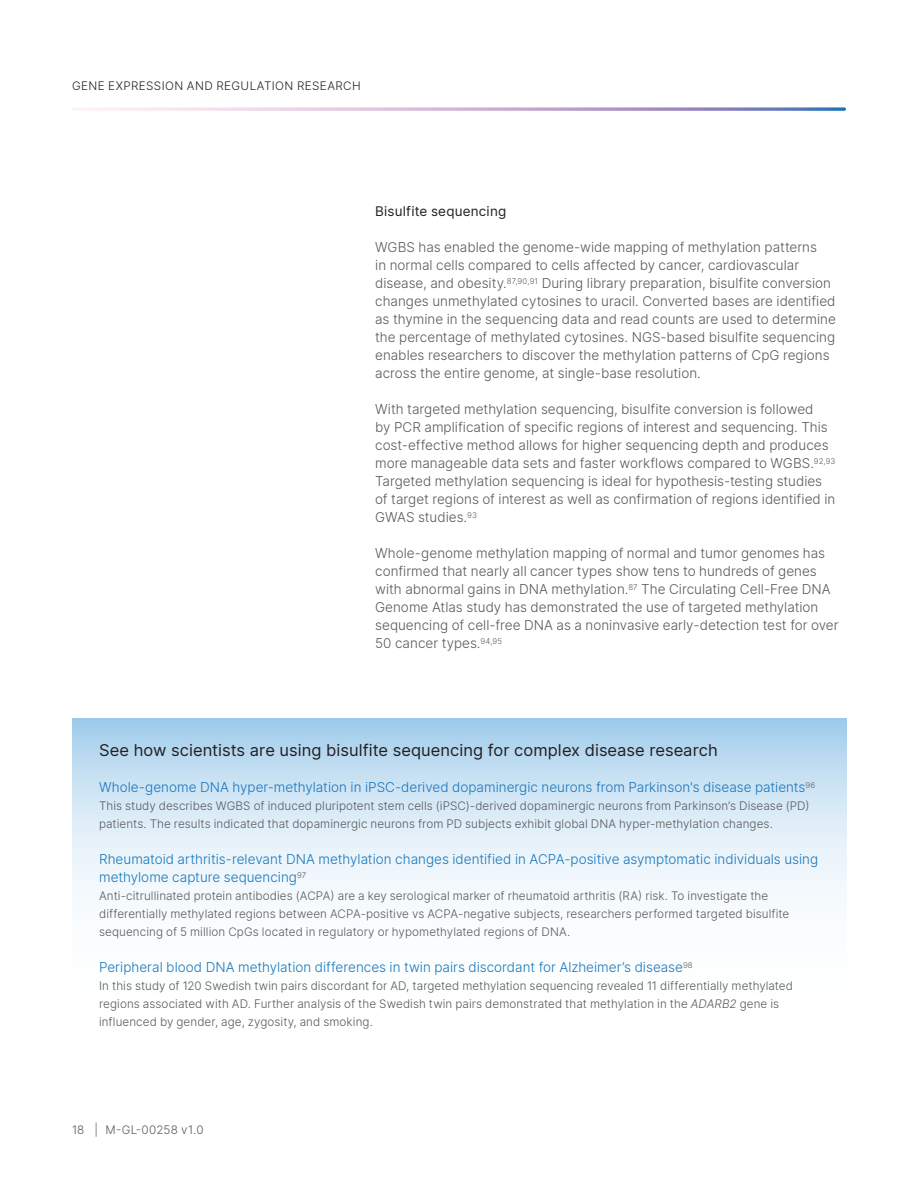
<style>
.page{position:relative;width:918px;height:1188px;background:#fff}
.page>*{position:absolute;margin:0;border:0;box-sizing:border-box;transform-origin:0 0}
.C-Head{font:16.5px "Inter";color:#231f20}
.Body_Copy{font:300 13.5px/18px "Inter";color:#57585a}
.Body_Copy-2{font:300 13.5px/18px "Inter";color:#1576bd}
.C-Head-2{font:13.5px "Inter";letter-spacing:.015em;color:#231f20}
.Body_Copy-3{font:300 11.7px/18px "Inter";letter-spacing:.005em;color:#57585a}
.t1{font:300 11.7px "Inter";letter-spacing:.04em;color:#231f20}
.s1{font-style:italic}
</style>
<div class="page">
<svg style="left:72px;top:107px;width:774px;height:4px;background:#cabfdc"></svg>
<svg style="left:72px;top:718px;width:774px;height:178px;background:#d2e6f5"></svg>
<p class="t1" style="left:72px;top:77px;width:290px">GENE EXPRESSION AND REGULATION RESEARCH</p>
<p class="C-Head-2" style="left:375px;top:201px;width:133px">Bisulfite sequencing</p>
<p class="Body_Copy" style="left:375px;top:238px;width:462px">WGBS has enabled the genome-wide mapping of methylation patterns<br>in normal cells compared to cells affected by cancer, cardiovascular disease, and obesity.<sup>87,90,91</sup> During library preparation, bisulfite conversion changes unmethylated cytosines to uracil. Converted bases are identified as thymine in the sequencing data and read counts are used to determine the percentage of methylated cytosines. NGS-based bisulfite sequencing enables researchers to discover the methylation patterns of CpG regions across the entire genome, at single-base resolution.</p>
<p class="Body_Copy" style="left:375px;top:400px;width:462px">With targeted methylation sequencing, bisulfite conversion is followed<br>by PCR amplification of specific regions of interest and sequencing. This cost-effective method allows for higher sequencing depth and produces more manageable data sets and faster workflows compared to WGBS.<sup>92,93<br></sup>Targeted methylation sequencing is ideal for hypothesis-testing studies of target regions of interest as well as confirmation of regions identified in GWAS studies.<sup>93</sup></p>
<p class="Body_Copy" style="left:375px;top:544px;width:465px">Whole-genome methylation mapping of normal and tumor genomes has confirmed that nearly all cancer types show tens to hundreds of genes with abnormal gains in DNA methylation.<sup>87</sup> The Circulating Cell-Free DNA Genome Atlas study has demonstrated the use of targeted methylation sequencing of cell-free DNA as a noninvasive early-detection test for over 50 cancer types.<sup>94,95</sup></p>
<p class="C-Head" style="left:99px;top:738px;width:620px">See how scientists are using bisulfite sequencing for complex disease research</p>
<p class="Body_Copy-2" style="left:99px;top:778px;width:718px">Whole-genome DNA hyper-methylation in iPSC-derived dopaminergic neurons from Parkinson's disease patients<sup>96</sup></p>
<p class="Body_Copy-3" style="left:99px;top:797px;width:712px">This study describes WGBS of induced pluripotent stem cells (iPSC)-derived dopaminergic neurons from Parkinson’s Disease (PD) patients. The results indicated that dopaminergic neurons from PD subjects exhibit global DNA hyper-methylation changes.</p>
<p class="Body_Copy-2" style="left:99px;top:850px;width:721px">Rheumatoid arthritis-relevant DNA methylation changes identified in ACPA-positive asymptomatic individuals using methylome capture sequencing<sup>97</sup></p>
<p class="Body_Copy-3" style="left:99px;top:887px;width:692px">Anti-citrullinated protein antibodies (ACPA) are a key serological marker of rheumatoid arthritis (RA) risk. To investigate the differentially methylated regions between ACPA-positive vs ACPA-negative subjects, researchers performed targeted bisulfite sequencing of 5 million CpGs located in regulatory or hypomethylated regions of DNA.</p>
<p class="Body_Copy-2" style="left:99px;top:958px;width:595px">Peripheral blood DNA methylation differences in twin pairs discordant for Alzheimer’s disease<sup>98</sup></p>
<p class="Body_Copy-3" style="left:99px;top:977px;width:695px">In this study of 120 Swedish twin pairs discordant for AD, targeted methylation sequencing revealed 11 differentially methylated regions associated with AD. Further analysis of the Swedish twin pairs demonstrated that methylation in the <span class="s1">ADARB2</span> gene is influenced by gender, age, zygosity, and smoking.</p>
<p class="Body_Copy-3" style="left:72px;top:1121px;width:133px">18 | M-GL-00258 v1.0</p>
</div>
